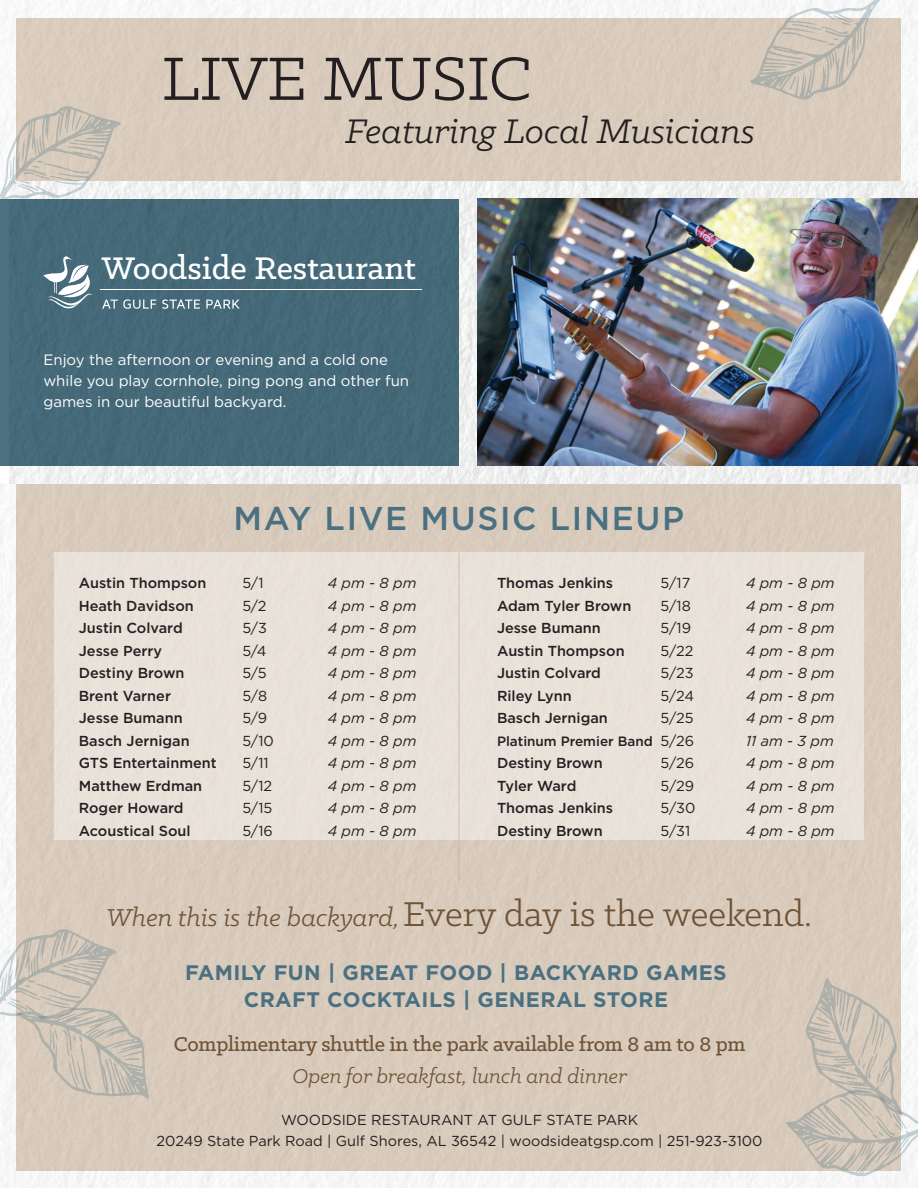
<style>
.page{position:relative;width:918px;height:1188px;background:#fff}
.page>*{position:absolute;margin:0;border:0;box-sizing:border-box;transform-origin:0 0}
.t1{font:69px "Klinic Slab";color:#231f20}
.t2{font:italic 38.55px "Klinic Slab";color:#231f20}
.t3{font:500 35.4px "Klinic Slab";color:#fff}
.t4{font:500 33px "Gotham";letter-spacing:.05em;color:#4a7081}
.t5{font:italic 27.75px "Klinic Slab";color:#6f5336}
.t6{font:500 22.5px "Klinic Slab";letter-spacing:-.01em;color:#6f5336}
.t7{font:italic 22.5px "Klinic Slab";color:#6f5336}
.t8{font:700 21px/27px "Gotham";letter-spacing:.02em;color:#4a7081;text-align:center}
.t9{font:15px/21px "Gotham";color:#fff}
.t10{font:500 14.4px "Gotham";color:#231f20}
.t11{font:14.4px/20.9px "Gotham";color:#231f20;text-align:center}
.t12{font:italic 14.4px "Gotham";color:#231f20}
.t13{font:500 13.5px "Gotham";color:#231f20}
.s1{font-weight:400;font-size:14.4px}
.s2{font-style:normal;font-size:39px}
</style>
<div class="page">
<div style="left:16px;top:18px;width:885px;height:1152px;background:#d8cbbc"></div>
<svg style="left:750px;top:0;width:132px;height:100px"></svg>
<svg style="left:786px;top:978px;width:132px;height:199px"></svg>
<svg style="left:0;top:928px;width:149px;height:171px"></svg>
<img style="left:9px;top:181px;width:909px;height:302px">
<img style="left:478px;top:199px;width:440px;height:266px">
<div style="left:0;top:199px;width:459px;height:266px;background:#456979"></div>
<div style="left:54px;top:552px;width:810px;height:288px;background:#e8e2d9"></div>
<hr style="left:458px;top:552px;width:2px;height:329px;background:#bfb0a0">
<svg style="left:102px;top:299px;width:54px;height:10px"></svg>
<svg style="left:162px;top:299px;width:38px;height:10px"></svg>
<svg style="left:206px;top:300px;width:34px;height:9px"></svg>
<hr style="left:100px;top:289px;width:322px;height:1px;background:#fff">
<svg style="left:43px;top:256px;width:49px;height:53px"></svg>
<svg style="left:0;top:106px;width:121px;height:93px"></svg>
<p class="t1" style="left:162px;top:35px;width:371px">LIVE MUSIC</p>
<p class="t2" style="left:345px;top:107px;width:411px">Featuring Local Musicians</p>
<p class="t3" style="left:102px;top:245px;width:316px">Woodside Restaurant</p>
<p class="t9" style="left:43px;top:349px;width:367px">Enjoy the afternoon or evening and a cold one while you play cornhole, ping pong and other fun games in our beautiful backyard.</p>
<p class="t4" style="left:233px;top:497px;width:452px">MAY LIVE MUSIC LINEUP</p>
<p class="t10" style="left:79px;top:574px;width:129px">Austin Thompson</p>
<p class="t11" style="left:242px;top:572px;width:23px">5/1</p>
<p class="t12" style="left:328px;top:574px;width:90px">4 pm - 8 pm</p>
<p class="t10" style="left:79px;top:596px;width:117px">Heath Davidson</p>
<p class="t11" style="left:242px;top:595px;width:26px">5/2</p>
<p class="t12" style="left:328px;top:596px;width:90px">4 pm - 8 pm</p>
<p class="t10" style="left:79px;top:619px;width:105px">Justin Colvard</p>
<p class="t11" style="left:242px;top:617px;width:26px">5/3</p>
<p class="t12" style="left:328px;top:619px;width:90px">4 pm - 8 pm</p>
<p class="t10" style="left:79px;top:641px;width:85px">Jesse Perry</p>
<p class="t11" style="left:242px;top:640px;width:26px">5/4</p>
<p class="t12" style="left:328px;top:641px;width:90px">4 pm - 8 pm</p>
<p class="t10" style="left:79px;top:664px;width:107px">Destiny Brown</p>
<p class="t11" style="left:242px;top:662px;width:26px">5/5</p>
<p class="t12" style="left:328px;top:664px;width:90px">4 pm - 8 pm</p>
<p class="t10" style="left:79px;top:686px;width:94px">Brent Varner</p>
<p class="t11" style="left:242px;top:685px;width:26px">5/8</p>
<p class="t12" style="left:328px;top:686px;width:90px">4 pm - 8 pm</p>
<p class="t10" style="left:79px;top:709px;width:105px">Jesse Bumann</p>
<p class="t11" style="left:242px;top:707px;width:26px">5/9</p>
<p class="t12" style="left:328px;top:709px;width:90px">4 pm - 8 pm</p>
<p class="t10" style="left:79px;top:731px;width:112px">Basch Jernigan</p>
<p class="t11" style="left:242px;top:730px;width:33px">5/10</p>
<p class="t12" style="left:328px;top:731px;width:90px">4 pm - 8 pm</p>
<p class="t10" style="left:79px;top:754px;width:139px">GTS Entertainment</p>
<p class="t11" style="left:242px;top:752px;width:28px">5/11</p>
<p class="t12" style="left:328px;top:754px;width:90px">4 pm - 8 pm</p>
<p class="t10" style="left:79px;top:776px;width:125px">Matthew Erdman</p>
<p class="t11" style="left:242px;top:775px;width:31px">5/12</p>
<p class="t12" style="left:328px;top:776px;width:90px">4 pm - 8 pm</p>
<p class="t10" style="left:79px;top:799px;width:106px">Roger Howard</p>
<p class="t11" style="left:242px;top:797px;width:32px">5/15</p>
<p class="t12" style="left:328px;top:799px;width:90px">4 pm - 8 pm</p>
<p class="t10" style="left:79px;top:821px;width:113px">Acoustical Soul</p>
<p class="t11" style="left:242px;top:820px;width:32px">5/16</p>
<p class="t12" style="left:328px;top:821px;width:90px">4 pm - 8 pm</p>
<p class="t10" style="left:497px;top:574px;width:118px">Thomas Jenkins</p>
<p class="t11" style="left:661px;top:572px;width:31px">5/17</p>
<p class="t12" style="left:746px;top:574px;width:90px">4 pm - 8 pm</p>
<p class="t10" style="left:497px;top:596px;width:136px">Adam Tyler Brown</p>
<p class="t11" style="left:661px;top:595px;width:32px">5/18</p>
<p class="t12" style="left:746px;top:596px;width:90px">4 pm - 8 pm</p>
<p class="t10" style="left:497px;top:619px;width:105px">Jesse Bumann</p>
<p class="t11" style="left:661px;top:617px;width:32px">5/19</p>
<p class="t12" style="left:746px;top:619px;width:90px">4 pm - 8 pm</p>
<p class="t10" style="left:497px;top:641px;width:129px">Austin Thompson</p>
<p class="t11" style="left:661px;top:640px;width:34px">5/22</p>
<p class="t12" style="left:746px;top:641px;width:90px">4 pm - 8 pm</p>
<p class="t10" style="left:497px;top:664px;width:105px">Justin Colvard</p>
<p class="t11" style="left:661px;top:662px;width:35px">5/23</p>
<p class="t12" style="left:746px;top:664px;width:90px">4 pm - 8 pm</p>
<p class="t10" style="left:497px;top:686px;width:76px">Riley Lynn</p>
<p class="t11" style="left:661px;top:685px;width:35px">5/24</p>
<p class="t12" style="left:746px;top:686px;width:90px">4 pm - 8 pm</p>
<p class="t10" style="left:497px;top:709px;width:112px">Basch Jernigan</p>
<p class="t11" style="left:661px;top:707px;width:35px">5/25</p>
<p class="t12" style="left:746px;top:709px;width:90px">4 pm - 8 pm</p>
<p class="t13" style="left:497px;top:732px;width:199px">Platinum Premier Band <span class="s1">5/26</span></p>
<p class="t12" style="left:746px;top:731px;width:89px">11 am - 3 pm</p>
<p class="t10" style="left:497px;top:754px;width:107px">Destiny Brown</p>
<p class="t11" style="left:661px;top:752px;width:35px">5/26</p>
<p class="t12" style="left:746px;top:754px;width:90px">4 pm - 8 pm</p>
<p class="t10" style="left:497px;top:776px;width:81px">Tyler Ward</p>
<p class="t11" style="left:661px;top:775px;width:35px">5/29</p>
<p class="t12" style="left:746px;top:776px;width:90px">4 pm - 8 pm</p>
<p class="t10" style="left:497px;top:799px;width:118px">Thomas Jenkins</p>
<p class="t11" style="left:661px;top:797px;width:36px">5/30</p>
<p class="t12" style="left:746px;top:799px;width:90px">4 pm - 8 pm</p>
<p class="t10" style="left:497px;top:821px;width:107px">Destiny Brown</p>
<p class="t11" style="left:661px;top:820px;width:31px">5/31</p>
<p class="t12" style="left:746px;top:821px;width:90px">4 pm - 8 pm</p>
<p class="t5" style="left:107px;top:900px;width:707px">When this is the backyard,<span class="s2">Every day is the weekend.</span></p>
<p class="t8" style="left:185px;top:959px;width:543px">FAMILY FUN | GREAT FOOD | BACKYARD GAMES<br>CRAFT COCKTAILS | GENERAL STORE</p>
<p class="t6" style="left:174px;top:1030px;width:573px">Complimentary shuttle in the park available from 8 am to 8 pm</p>
<p class="t7" style="left:293px;top:1061px;width:336px">Open for breakfast, lunch and dinner</p>
<p class="t11" style="left:157px;top:1109px;width:608px">WOODSIDE RESTAURANT AT GULF STATE PARK<br>20249 State Park Road | Gulf Shores, AL 36542 | woodsideatgsp.com | 251-923-3100</p>
</div>
